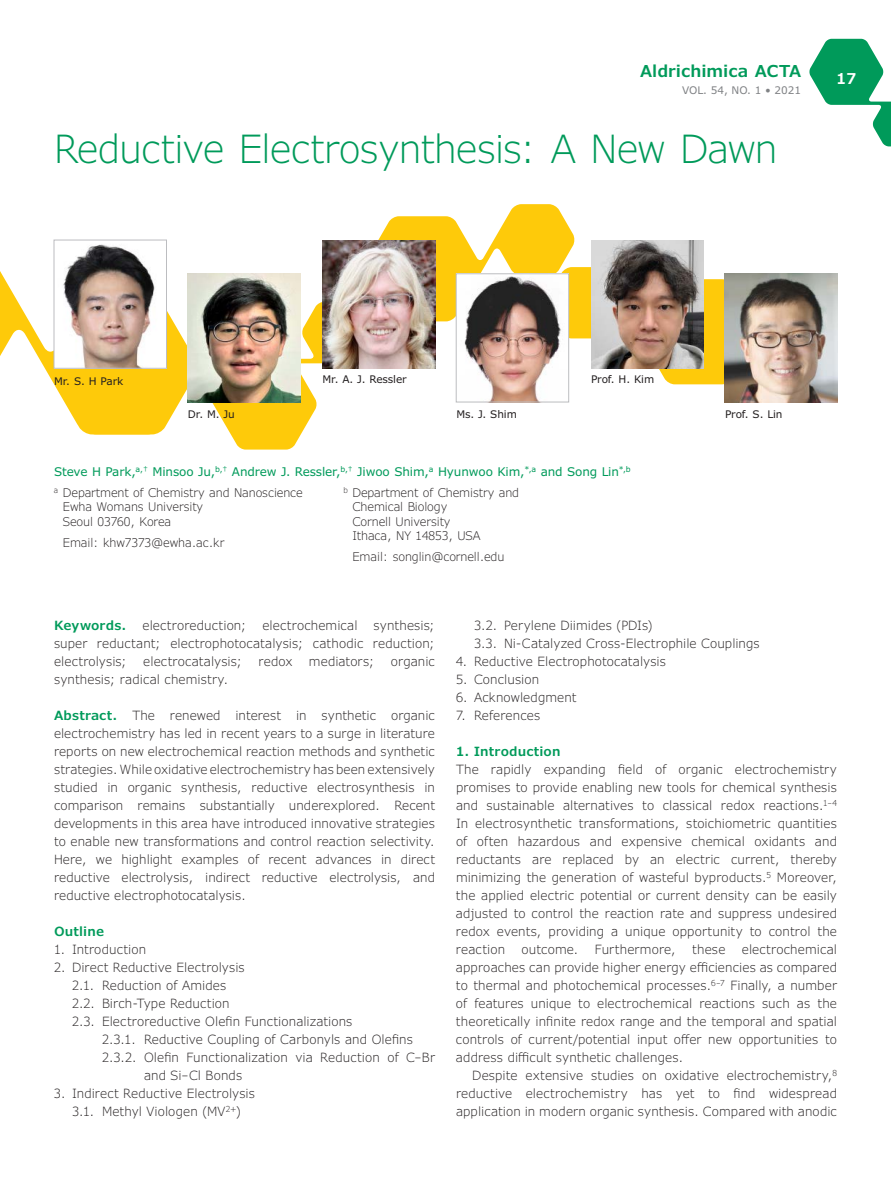
<style>
.page{position:relative;width:891px;height:1188px;background:#fff}
.page>*{position:absolute;margin:0;border:0;box-sizing:border-box;transform-origin:0 0}
.t1{font:300 39px "Verdana Pro";letter-spacing:-.025em;color:#009a5a}
.t2{font:600 16.5px "Verdana Pro";color:#009a5a}
.t3{font:600 15px "Verdana Pro";color:#fff}
.t4{font:300 12.75px/18px "Verdana Pro";letter-spacing:.01em;color:#231f20;text-align:justify}
.t5{font:600 12.75px "Verdana Pro";letter-spacing:.015em;color:#009a5a}
.t6{font:300 12px/14.4px "Verdana Pro";letter-spacing:-.01em;color:#231f20}
.t7{font:12px/21.1px "Verdana Pro";letter-spacing:-.01em;color:#009a5a}
.t8{font:10.5px "Verdana Pro";letter-spacing:-.01em;color:#231f20}
.t9{font:10.5px "Verdana Pro";color:#808285}
.s1{font-weight:300;color:#231f20}
.s2{font-weight:600;color:#009a5a}
</style>
<div class="page">
<svg style="left:809px;top:39px;width:82px;height:107px"></svg>
<svg style="left:370px;top:204px;width:387px;height:180px"></svg>
<svg style="left:0;top:239px;width:370px;height:211px"></svg>
<img style="left:56px;top:242px;width:109px;height:125px">
<div style="left:54px;top:240px;width:113px;height:129px;border:1px solid #bcbdc0"></div>
<img style="left:323px;top:240px;width:112px;height:128px">
<img style="left:591px;top:240px;width:113px;height:128px">
<img style="left:188px;top:274px;width:112px;height:128px">
<img style="left:458px;top:275px;width:109px;height:125px">
<div style="left:456px;top:273px;width:113px;height:129px;border:1px solid #bcbdc0"></div>
<img style="left:725px;top:274px;width:112px;height:128px">
<p class="t2" style="left:640px;top:60px;width:163px">Aldrichimica ACTA</p>
<p class="t9" style="left:682px;top:84px;width:121px">VOL. 54, NO. 1 • 2021</p>
<h1 class="t1" style="left:54px;top:124px;width:725px">Reductive Electrosynthesis: A New Dawn</h1>
<p class="t3" style="left:837px;top:69px;width:21px">17</p>
<p class="t8" style="left:54px;top:374px;width:71px">Mr. S. H Park</p>
<p class="t8" style="left:323px;top:373px;width:86px">Mr. A. J. Ressler</p>
<p class="t8" style="left:591px;top:373px;width:65px">Prof. H. Kim</p>
<p class="t8" style="left:188px;top:407px;width:48px">Dr. M. Ju</p>
<p class="t8" style="left:457px;top:407px;width:62px">Ms. J. Shim</p>
<p class="t8" style="left:725px;top:407px;width:59px">Prof. S. Lin</p>
<p class="t7" style="left:54px;top:461px;width:578px">Steve H Park,<sup>a,†</sup> Minsoo Ju,<sup>b,†</sup> Andrew J. Ressler,<sup>b,†</sup> Jiwoo Shim,<sup>a</sup> Hyunwoo Kim,<sup>*,a</sup> and Song Lin<sup>*,b </sup><sup>a</sup> <span class="s1">Department of Chemistry and Nanoscience</span></p>
<p class="t6" style="left:63px;top:500px;width:142px">Ewha Womans University<br>Seoul 03760, Korea</p>
<p class="t6" style="left:63px;top:535px;width:163px">Email: khw7373@ewha.ac.kr</p>
<p class="t6" style="left:352px;top:485px;width:168px;text-indent:-9px"><sup>b</sup> Department of Chemistry and<br>Chemical Biology<br>Cornell University<br>Ithaca, NY 14853, USA</p>
<p class="t6" style="left:352px;top:550px;width:153px">Email: songlin@cornell.edu</p>
<p class="t4" style="left:54px;top:617px;width:382px;text-indent:320px">synthesis; super reductant; electrophotocatalysis; cathodic reduction; electrolysis;</p>
<p class="t5" style="left:54px;top:617px;width:74px">Keywords.</p>
<p class="t4" style="left:143px;top:617px;width:105px">electroreduction;</p>
<p class="t4" style="left:262px;top:617px;width:97px">electrochemical</p>
<p class="t4" style="left:143px;top:653px;width:100px">electrocatalysis;</p>
<p class="t4" style="left:259px;top:653px;width:35px">redox</p>
<p class="t4" style="left:309px;top:653px;width:67px">mediators;</p>
<p class="t4" style="left:391px;top:653px;width:46px">organic</p>
<p class="t4" style="left:54px;top:671px;width:176px">synthesis; radical chemistry.</p>
<p class="t4" style="left:54px;top:707px;width:383px"><span class="s2">Abstract.</span> The renewed interest in synthetic organic electrochemistry has led in recent years to a surge in literature reports on new electrochemical reaction methods and synthetic strategies. While oxidative electrochemistry has been extensively studied in organic synthesis, reductive electrosynthesis in comparison remains substantially underexplored. Recent developments in this area have introduced innovative strategies to enable new transformations and control reaction selectivity.<br>Here, we highlight examples of recent advances in direct reductive electrolysis, indirect reductive electrolysis, and reductive electrophotocatalysis.</p>
<p class="t5" style="left:54px;top:923px;width:52px">Outline</p>
<p class="t4" style="left:54px;top:941px;width:94px">1. Introduction</p>
<p class="t4" style="left:54px;top:959px;width:192px">2. Direct Reductive Electrolysis</p>
<p class="t4" style="left:72px;top:977px;width:156px">2.1. Reduction of Amides</p>
<p class="t4" style="left:72px;top:995px;width:159px">2.2. Birch-Type Reduction</p>
<p class="t4" style="left:72px;top:1013px;width:282px">2.3. Electroreductive Olefin Functionalizations</p>
<p class="t4" style="left:102px;top:1031px;width:313px">2.3.1. Reductive Coupling of Carbonyls and Olefins</p>
<p class="t4" style="left:102px;top:1049px;width:335px">2.3.2. Olefin Functionalization via Reduction of C–Br</p>
<p class="t4" style="left:144px;top:1067px;width:100px">and Si–Cl Bonds</p>
<p class="t4" style="left:54px;top:1085px;width:203px;text-align:center">3. Indirect Reductive Electrolysis<br>3.1. Methyl Viologen (MV<sup>2+</sup>)</p>
<p class="t4" style="left:474px;top:617px;width:287px">3.2. Perylene Diimides (PDIs)<br>3.3. Ni-Catalyzed Cross-Electrophile Couplings</p>
<p class="t4" style="left:456px;top:653px;width:212px">4. Reductive Electrophotocatalysis</p>
<p class="t4" style="left:456px;top:671px;width:85px">5. Conclusion</p>
<p class="t4" style="left:456px;top:689px;width:122px">6. Acknowledgment</p>
<p class="t4" style="left:456px;top:707px;width:86px">7. References</p>
<p class="t5" style="left:456px;top:743px;width:106px">1. Introduction</p>
<p class="t4" style="left:456px;top:761px;width:383px">The rapidly expanding field of organic electrochemistry promises to provide enabling new tools for chemical synthesis and sustainable alternatives to classical redox reactions.<sup>1–4<br></sup>In electrosynthetic transformations, stoichiometric quantities of often hazardous and expensive chemical oxidants and reductants are replaced by an electric current, thereby minimizing the generation of wasteful byproducts.<sup>5</sup> Moreover, the applied electric potential or current density can be easily adjusted to control the reaction rate and suppress undesired redox events, providing a unique opportunity to control the reaction</p>
<p class="t4" style="left:456px;top:941px;width:383px;text-indent:286px">electrochemical approaches can provide higher energy efficiencies as compared to thermal and photochemical processes.<sup>6–7</sup> Finally, a number of features unique to electrochemical reactions such as the theoretically infinite redox range and the temporal and spatial controls of current/potential input offer new opportunities to address difficult synthetic challenges.</p>
<p class="t4" style="left:456px;top:1067px;width:382px;text-indent:16px">Despite extensive studies on oxidative electrochemistry,<sup>8 </sup>reductive electrochemistry has yet to find widespread application in modern organic synthesis. Compared with anodic</p>
<p class="t4" style="left:522px;top:941px;width:58px">outcome.</p>
<p class="t4" style="left:595px;top:941px;width:82px">Furthermore,</p>
<p class="t4" style="left:692px;top:941px;width:35px">these</p>
</div>
